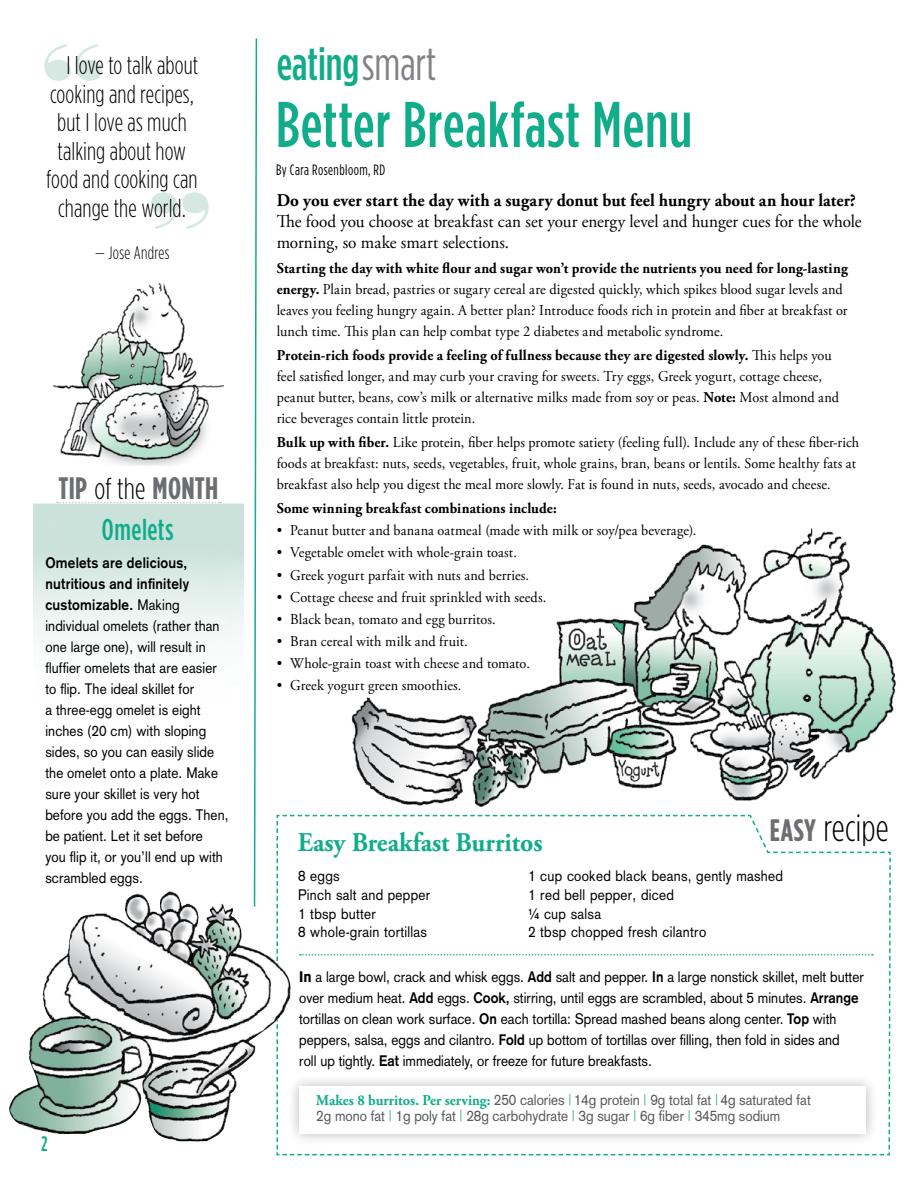
<style>
.page{position:relative;width:918px;height:1188px;background:#fff}
.page>*{position:absolute;margin:0;border:0;box-sizing:border-box;transform-origin:0 0}
.t1{font:90px "Bodoni Poster";color:#d5e8e2;scale:.95 1}
.t2{font:500 64.5px "Gotham Condensed";letter-spacing:.015em;color:#11ac8a;scale:.95 1}
.t3{font:500 46.5px "Gotham Condensed";color:#11ac8a;scale:.95 1}
.t4{font:300 37.5px "Gotham Condensed";color:#000}
.t5{font:700 31.05px "Gotham Condensed";letter-spacing:.01em;color:#6d6e71}
.t6{font:500 30px "Gotham Condensed";letter-spacing:.02em;color:#11ac8a;scale:.95 1}
.t7{font:700 27px "Adobe Garamond Pro";color:#11ac8a;scale:.95 1}
.t8{font:300 25.5px/28.5px "Gotham Condensed";letter-spacing:.005em;color:#000;text-align:center;scale:.95 1}
.t9{font:500 21px "Gotham Condensed";color:#11ac8a;scale:.95 1}
.t10{font:18px/21px "Adobe Garamond Pro";color:#000;scale:.95 1}
.t11{font:700 18px "Adobe Garamond Pro";letter-spacing:.005em;color:#000;scale:.95 1}
.t12{font:300 18px "Gotham Condensed";letter-spacing:.015em;color:#000;scale:.95 1}
.t13{font:15px/21px "Adobe Garamond Pro";letter-spacing:.01em;color:#000;scale:.95 1}
.t14{font:15px/21px "Akzidenz Grotesk";letter-spacing:.01em;color:#000;scale:.9 1}
.t15{font:15px/16.5px "Akzidenz Grotesk";color:#58595b;scale:.9 1}
.t16{font:700 15px "Adobe Garamond Pro";letter-spacing:.015em;color:#000;scale:.95 1}
.t17{font:15px "Gotham Condensed";letter-spacing:.03em;color:#000;scale:.95 1}
.s1{font-weight:300;font-size:30px;color:#000}
.s2{font-weight:700}
.s3{font-weight:400;color:#808285}
.s4{font-weight:700;font-size:31.05px;color:#6d6e71}
.s5{font-weight:900}
.s6{font-family:"Adobe Garamond Pro";font-weight:700;color:#11ac8a}
.s7{color:#48b295}
</style>
<div class="page">
<img style="left:351px;top:528px;width:545px;height:279px">
<svg style="left:253px;top:38px;width:5px;height:853px"></svg>
<div style="left:33px;top:504px;width:211px;height:202px;background:linear-gradient(to bottom,#c4ded6,#fff)"></div>
<svg style="left:57px;top:502px;width:164px;height:1px"></svg>
<img style="left:54px;top:283px;width:170px;height:183px">
<svg style="left:276px;top:815px;width:615px;height:340px"></svg>
<img style="left:9px;top:891px;width:289px;height:250px">
<p class="t1" style="left:42px;top:21px;width:66px">“</p>
<p class="t8" style="left:66px;top:51px;width:140px">I love to talk about</p>
<p class="t8" style="left:46px;top:80px;width:161px">cooking and recipes, but I love as much talking about how food and cooking can change the world.</p>
<p class="t12" style="left:95px;top:242px;width:80px">— Jose Andres</p>
<p class="t1" style="left:149px;top:169px;width:66px">”</p>
<h2 class="t5" style="left:59px;top:470px;width:161px">TIP <span class="s1">of the</span> MONTH</h2>
<h2 class="t6" style="left:102px;top:512px;width:77px">Omelets</h2>
<p class="t14" style="left:45px;top:552px;width:205px"><span class="s2">Omelets are delicious, nutritious and infnitely customizable.</span> Making individual omelets (rather than one large one), will result in fuffer omelets that are easier to fip. The ideal skillet for<br>a three-egg omelet is eight inches (20 cm) with sloping sides, so you can easily slide the omelet onto a plate. Make sure your skillet is very hot before you add the eggs. Then, be patient. Let it set before<br>you fip it, or you’ll end up with scrambled eggs.</p>
<h3 class="t9" style="left:41px;top:1131px;width:8px">2</h3>
<p class="t3" style="left:277px;top:37px;width:169px">eating<span class="s3">smart</span></p>
<h1 class="t2" style="left:276px;top:87px;width:440px">Better Breakfast Menu</h1>
<p class="t17" style="left:276px;top:162px;width:117px">By Cara Rosenbloom, RD</p>
<p class="t11" style="left:277px;top:190px;width:611px">Do you ever start the day with a sugary donut but feel hungry about an hour later?</p>
<p class="t10" style="left:277px;top:212px;width:617px">Te food you choose at breakfast can set your energy level and hunger cues for the whole morning, so make smart selections.</p>
<p class="t13" style="left:277px;top:258px;width:603px"><span class="s2">Starting the day with white four and sugar won’t provide the nutrients you need for long-lasting energy.</span> Plain bread, pastries or sugary cereal are digested quickly, which spikes blood sugar levels and leaves you feeling hungry again. A better plan? Introduce foods rich in protein and fber at breakfast or lunch time. Tis plan can help combat type 2 diabetes and metabolic syndrome.</p>
<p class="t13" style="left:277px;top:345px;width:593px"><span class="s2">Protein-rich foods provide a feeling of fullness because they are digested slowly.</span> Tis helps you feel satisfed longer, and may curb your craving for sweets. Try eggs, Greek yogurt, cottage cheese, peanut butter, beans, cow’s milk or alternative milks made from soy or peas. <span class="s2">Note:</span> Most almond and rice beverages contain little protein.</p>
<p class="t13" style="left:277px;top:432px;width:615px"><span class="s2">Bulk up with fber.</span> Like protein, fber helps promote satiety (feeling full). Include any of these fber-rich foods at breakfast: nuts, seeds, vegetables, fruit, whole grains, bran, beans or lentils. Some healthy fats at breakfast also help you digest the meal more slowly. Fat is found in nuts, seeds, avocado and cheese.</p>
<p class="t16" style="left:277px;top:500px;width:296px">Some winning breakfast combinations include:</p>
<p class="t13" style="left:277px;top:521px;width:443px">• Peanut butter and banana oatmeal (made with milk or soy/pea beverage).</p>
<p class="t13" style="left:277px;top:543px;width:254px">• Vegetable omelet with whole-grain toast.</p>
<p class="t13" style="left:277px;top:565px;width:267px">• Greek yogurt parfait with nuts and berries.</p>
<p class="t13" style="left:277px;top:587px;width:285px">• Cottage cheese and fruit sprinkled with seeds.</p>
<p class="t13" style="left:277px;top:609px;width:232px">• Black bean, tomato and egg burritos.</p>
<p class="t13" style="left:277px;top:631px;width:203px">• Bran cereal with milk and fruit.</p>
<p class="t13" style="left:277px;top:653px;width:268px">• Whole-grain toast with cheese and tomato.</p>
<p class="t13" style="left:277px;top:675px;width:196px">• Greek yogurt green smoothies.</p>
<p class="t7" style="left:298px;top:827px;width:259px">Easy Breakfast Burritos</p>
<h1 class="t4" style="left:770px;top:807px;width:120px"><span class="s4">EASY</span> recipe</h1>
<p class="t14" style="left:298px;top:867px;width:148px;line-height:18.6px">8 eggs<br>Pinch salt and pepper<br>1 tbsp butter<br>8 whole-grain tortillas</p>
<p class="t14" style="left:528px;top:867px;width:285px;line-height:18.6px">1 cup cooked black beans, gently mashed<br>1 red bell pepper, diced<br>¼ cup salsa<br>2 tbsp chopped fresh cilantro</p>
<p class="t14" style="left:299px;top:967px;width:629px"><span class="s5">In</span> a large bowl, crack and whisk eggs. <span class="s2">Add</span> salt and pepper. <span class="s2">In</span> a large nonstick skillet, melt butter over medium heat. <span class="s2">Add</span> eggs. <span class="s2">Cook,</span> stirring, until eggs are scrambled, about 5 minutes. <span class="s2">Arrange </span>tortillas on clean work surface. <span class="s2">On</span> each tortilla: Spread mashed beans along center. <span class="s2">Top</span> with peppers, salsa, eggs and cilantro. <span class="s2">Fold</span> up bottom of tortillas over flling, then fold in sides and<br>roll up tightly. <span class="s2">Eat</span> immediately, or freeze for future breakfasts.</p>
<p class="t15" style="left:316px;top:1091px;width:551px"><span class="s6">Makes 8 burritos. Per serving:</span> 250 calories <span class="s7">|</span> 14g protein <span class="s7">|</span> 9g total fat <span class="s7">|</span> 4g saturated fat<br>2g mono fat <span class="s7">|</span> 1g poly fat <span class="s7">|</span> 28g carbohydrate <span class="s7">|</span> 3g sugar <span class="s7">|</span> 6g fber <span class="s7">|</span> 345mg sodium</p>
</div>
